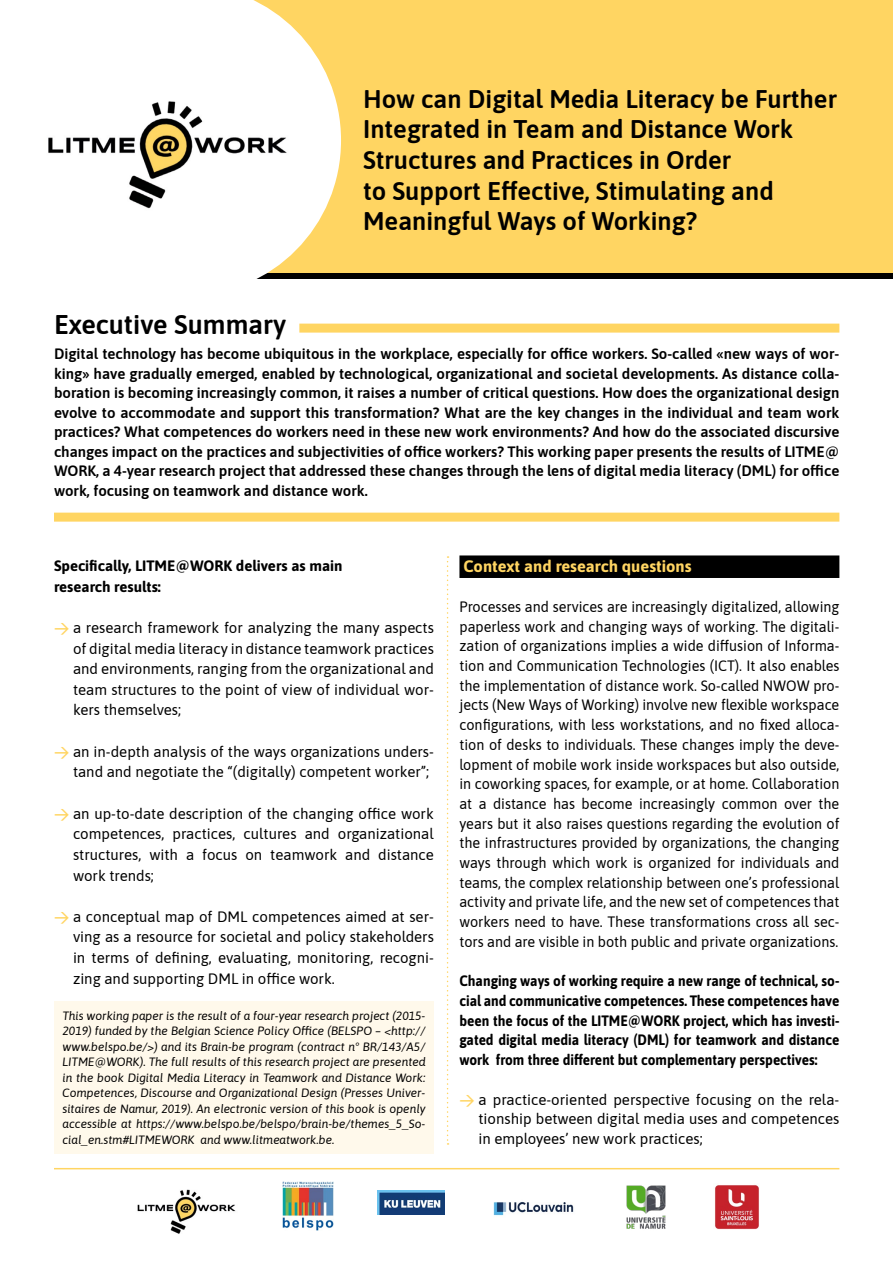
<style>
.page{position:relative;width:893px;height:1263px;background:#fff}
.page>*{position:absolute;margin:0;border:0;box-sizing:border-box;transform-origin:0 0}
.t1{font:600 27px "Asap";color:#000}
.t2{font:600 25.5px/30.6px "Asap";color:#000}
.t3{font:700 16.5px "Asap";color:#ffd562}
.t4{font:15px/19.6px "Asap";color:#000;text-align:justify;scale:.96 1}
.t5{font:600 15px/19.5px "Asap";color:#000;text-align:justify}
.t6{font:15px/20.7px "Asap";color:#000;text-align:justify}
.t7{font:700 15px/19.6px "Asap";color:#000;text-align:justify;scale:.91 1}
.t8{font:700 15px/20.7px "Asap";color:#000}
.t9{font:italic 12px/15.6px "Asap";color:#000;text-align:justify}
.s1{font-family:"DIN";font-weight:500;color:#ffd562}
</style>
<div class="page">
<div style="left:54px;top:1001px;width:380px;height:153px;background:#fff9eb"></div>
<img style="left:137px;top:1189px;width:99px;height:45px">
<img style="left:282px;top:1181px;width:51px;height:49px">
<img style="left:626px;top:1185px;width:40px;height:44px">
<img style="left:715px;top:1185px;width:44px;height:45px">
<img style="left:493px;top:1202px;width:81px;height:14px">
<img style="left:378px;top:1191px;width:66px;height:24px">
<hr style="left:54px;top:1168px;width:785px;height:1px;background:#ffd562">
<div style="left:213px;top:0;width:680px;height:279px;background:#ffd562"></div>
<div style="left:188px;top:273px;width:705px;height:6px;background:#000"></div>
<svg style="left:188px;top:0;width:153px;height:279px;fill:#fff"></svg>
<img style="left:48px;top:81px;width:246px;height:131px">
<div style="left:459px;top:555px;width:380px;height:23px;background:#000"></div>
<div style="left:299px;top:324px;width:540px;height:9px;background:#ffd562"></div>
<div style="left:54px;top:513px;width:785px;height:9px;background:#ffd562"></div>
<svg style="left:447px;top:556px;width:2px;height:589px"></svg>
<h2 class="t2" style="left:363px;top:82px;width:475px">How can Digital Media Literacy be Further Integrated in Team and Distance Work Structures and Practices in Order<br>to Support Effective, Stimulating and Meaningful Ways of Working?</h2>
<h1 class="t1" style="left:54px;top:305px;width:234px">Executive Summary</h1>
<p class="t5" style="left:54px;top:343px;width:787px">Digital technology has become ubiquitous in the workplace, especially for office workers. So-called «new ways of wor&shy;king» have gradually emerged, enabled by technological, organizational and societal developments. As distance colla&shy;boration is becoming increasingly common, it raises a number of critical questions. How does the organizational design evolve to accommodate and support this transformation? What are the key changes in the individual and team work practices? What competences do workers need in these new work environments? And how do the associated discursive changes impact on the practices and subjectivities of office workers? This working paper presents the results of LITME@ WORK, a 4-year research project that addressed these changes through the lens of digital media literacy (DML) for office work, focusing on teamwork and distance work.</p>
<p class="t8" style="left:54px;top:555px;width:290px">Specifically, LITME@WORK delivers as main research results:</p>
<p class="t6" style="left:73px;top:617px;width:362px;text-indent:-19px"><span class="s1">&gt;</span> a research framework for analyzing the many aspects of digital media literacy in distance teamwork practices and environments, ranging from the organizational and team structures to the point of view of individual wor&shy;kers themselves;</p>
<p class="t6" style="left:73px;top:740px;width:362px;text-indent:-19px"><span class="s1">&gt;</span> an in-depth analysis of the ways organizations unders&shy;tand and negotiate the “(digitally) competent worker”;</p>
<p class="t6" style="left:73px;top:802px;width:362px;text-indent:-19px"><span class="s1">&gt;</span> an up-to-date description of the changing office work competences, practices, cultures and organizational structures, with a focus on teamwork and distance work trends;</p>
<p class="t6" style="left:73px;top:905px;width:362px;text-indent:-19px"><span class="s1">&gt;</span> a conceptual map of DML competences aimed at ser&shy;ving as a resource for societal and policy stakeholders in terms of defining, evaluating, monitoring, recogni&shy;zing and supporting DML in office work.</p>
<p class="t9" style="left:63px;top:1007px;width:364px">This working paper is the result of a four-year research project (2015- 2019) funded by the Belgian Science Policy Office (BELSPO – &lt;http:// www.belspo.be/&gt;) and its Brain-be program (contract n° BR/143/A5/ LITME@WORK). The full results of this research project are presented in the book Digital Media Literacy in Teamwork and Distance Work:<br>Competences, Discourse and Organizational Design (Presses Univer&shy;sitaires de Namur, 2019). An electronic version of this book is openly accessible at https://www.belspo.be/belspo/brain-be/themes_5_So&shy;cial_en.stm#LITMEWORK and www.litmeatwork.be.</p>
<p class="t3" style="left:463px;top:555px;width:230px">Context and research questions</p>
<p class="t4" style="left:459px;top:596px;width:397px">Processes and services are increasingly digitalized, allowing paperless work and changing ways of working. The digitali&shy;zation of organizations implies a wide diffusion of Informa&shy;tion and Communication Technologies (ICT). It also enables the implementation of distance work. So-called NWOW pro&shy;jects (New Ways of Working) involve new flexible workspace configurations, with less workstations, and no fixed alloca&shy;tion of desks to individuals. These changes imply the deve&shy;lopment of mobile work inside workspaces but also outside, in coworking spaces, for example, or at home. Collaboration at a distance has become increasingly common over the years but it also raises questions regarding the evolution of the infrastructures provided by organizations, the changing ways through which work is organized for individuals and teams, the complex relationship between one’s professional activity and private life, and the new set of competences that workers need to have. These transformations cross all sec&shy;tors and are visible in both public and private organizations.</p>
<p class="t7" style="left:459px;top:970px;width:419px">Changing ways of working require a new range of technical, so&shy;cial and communicative competences. These competences have been the focus of the LITME@WORK project, which has investi&shy;gated digital media literacy (DML) for teamwork and distance work from three different but complementary perspectives:</p>
<p class="t6" style="left:478px;top:1089px;width:362px;line-height:19.6px;text-indent:-19px"><span class="s1">&gt;</span> a practice-oriented perspective focusing on the rela&shy;tionship between digital media uses and competences in employees’ new work practices;</p>
</div>
